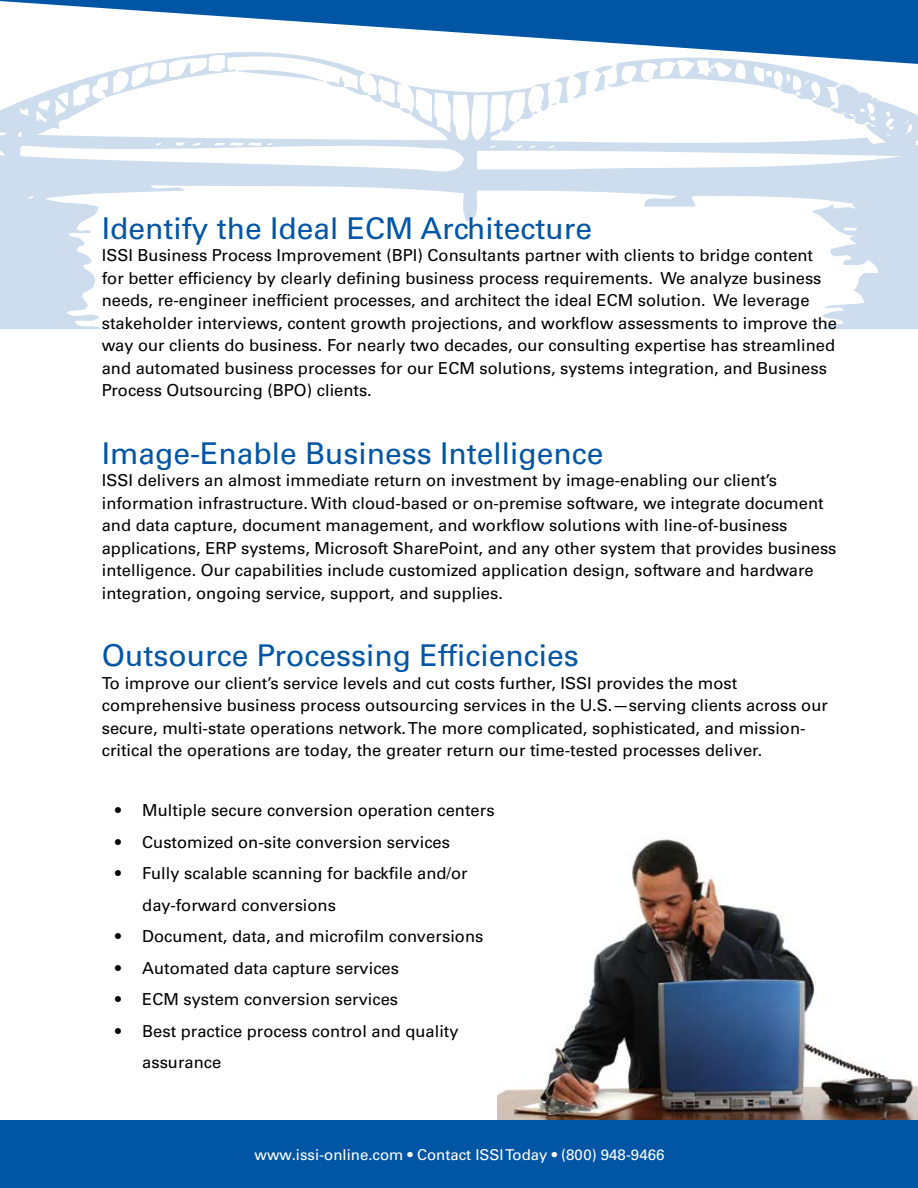
<style>
.page{position:relative;width:918px;height:1188px;background:#fff}
.page>*{position:absolute;margin:0;border:0;box-sizing:border-box;transform-origin:0 0}
.t1{font:30px "Univers LT Std";color:#0055a4}
.t2{font:16.5px/22.5px "Univers LT Std";color:#000}
.t3{font:15px "Univers LT Std";color:#fff}
</style>
<div class="page">
<img style="left:498px;top:839px;width:420px;height:282px">
<svg style="left:0;top:64px;width:918px;height:265px"></svg>
<svg style="left:235px;top:67px;width:109px;height:20px"></svg>
<svg style="left:368px;top:74px;width:43px;height:40px"></svg>
<svg style="left:533px;top:64px;width:312px;height:50px"></svg>
<svg style="left:517px;top:118px;width:3px;height:4px"></svg>
<svg style="left:0;top:0;width:918px;height:64px;fill:#085aa6"></svg>
<div style="left:0;top:1121px;width:918px;height:67px;background:#0055a4"></div>
<h1 class="t1" style="left:102px;top:211px;width:492px">Identify the Ideal ECM Architecture</h1>
<p class="t2" style="left:102px;top:244px;width:737px">ISSI Business Process Improvement (BPI) Consultants partner with clients to bridge content for better efficiency by clearly defining business process requirements. We analyze business needs, re-engineer inefficient processes, and architect the ideal ECM solution. We leverage stakeholder interviews, content growth projections, and workflow assessments to improve the way our clients do business. For nearly two decades, our consulting expertise has streamlined and automated business processes for our ECM solutions, systems integration, and Business Process Outsourcing (BPO) clients.</p>
<h1 class="t1" style="left:102px;top:436px;width:503px">Image-Enable Business Intelligence</h1>
<p class="t2" style="left:102px;top:469px;width:736px">ISSI delivers an almost immediate return on investment by image-enabling our client’s information infrastructure. With cloud-based or on-premise software, we integrate document and data capture, document management, and workflow solutions with line-of-business applications, ERP systems, Microsoft SharePoint, and any other system that provides business intelligence. Our capabilities include customized application design, software and hardware integration, ongoing service, support, and supplies.</p>
<h1 class="t1" style="left:102px;top:638px;width:479px">Outsource Processing Efficiencies</h1>
<p class="t2" style="left:102px;top:672px;width:728px">To improve our client’s service levels and cut costs further, ISSI provides the most comprehensive business process outsourcing services in the U.S.—serving clients across our secure, multi-state operations network. The more complicated, sophisticated, and mission&shy;critical the operations are today, the greater return our time-tested processes deliver.</p>
<p class="t2" style="left:115px;top:799px;width:381px">• Multiple secure conversion operation centers</p>
<p class="t2" style="left:115px;top:831px;width:336px">• Customized on-site conversion services</p>
<p class="t2" style="left:142px;top:858px;width:327px;line-height:31.5px;text-indent:-27px">• Fully scalable scanning for backfile and/or day-forward conversions</p>
<p class="t2" style="left:115px;top:925px;width:370px">• Document, data, and microfilm conversions</p>
<p class="t2" style="left:115px;top:957px;width:285px">• Automated data capture services</p>
<p class="t2" style="left:115px;top:988px;width:284px">• ECM system conversion services</p>
<p class="t2" style="left:142px;top:1015px;width:318px;line-height:31.5px;text-indent:-27px">• Best practice process control and quality assurance</p>
<p class="t3" style="left:255px;top:1146px;width:411px">www.issi-online.com • Contact ISSI Today • (800) 948-9466</p>
</div>
